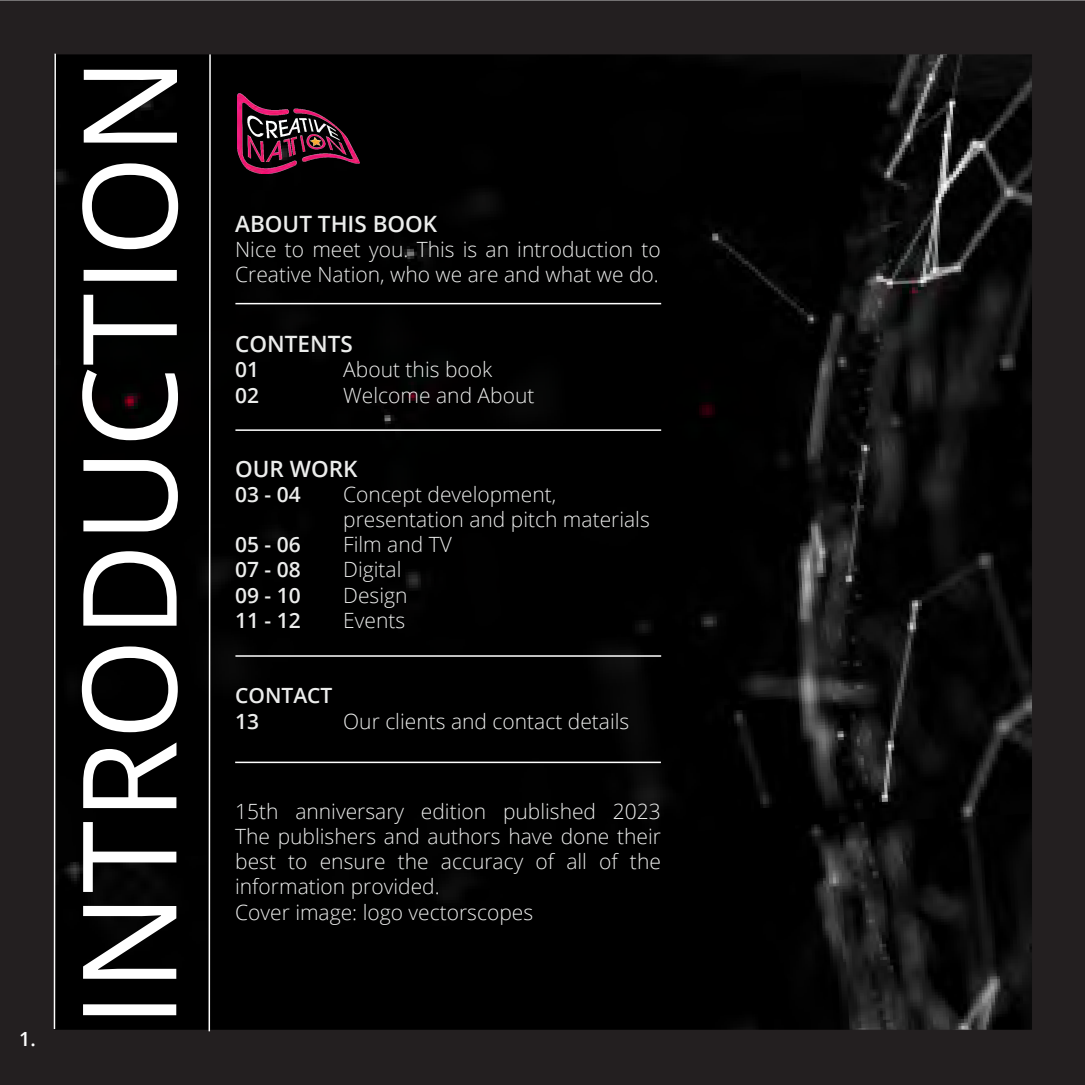
<style>
.page{position:relative;width:1085px;height:1085px;background:#fff}
.page>*{position:absolute;margin:0;border:0;box-sizing:border-box;transform-origin:0 0}
.t1{font:130.5px "Open Sans";color:#fff}
.t2{font:600 22.5px "Open Sans";color:#ecedec}
.t3{font:300 21px/25.2px "Open Sans";color:#ecedec}
.t4{font:600 21px "Open Sans";color:#ecedec}
.t5{font:600 19.5px "Open Sans";color:#fff}
</style>
<div class="page">
<div style="left:0;top:0;width:1084px;height:1084px;background:#231f20"></div>
<img style="left:57px;top:54px;width:974px;height:975px">
<svg style="left:208px;top:53px;width:3px;height:979px"></svg>
<hr style="left:235px;top:429px;width:426px;height:2px;background:#fff">
<hr style="left:235px;top:303px;width:426px;height:1px;background:#fff">
<hr style="left:235px;top:761px;width:425px;height:2px;background:#fff">
<svg style="left:53px;top:52px;width:4px;height:978px;background:#656565"></svg>
<img style="left:237px;top:93px;width:123px;height:81px">
<hr style="left:235px;top:655px;width:426px;height:1px;background:#fff">
<p class="t5" style="left:19px;top:1025px;width:18px">1.</p>
<h1 class="t1" style="left:40px;top:1027px;width:972px;rotate:-90deg">INTRODUCTION</h1>
<p class="t2" style="left:235px;top:208px;width:204px">ABOUT THIS BOOK</p>
<p class="t3" style="left:235px;top:236px;width:427px">Nice to meet you. This is an introduction to<br>Creative Nation, who we are and what we do.</p>
<p class="t2" style="left:235px;top:328px;width:119px">CONTENTS</p>
<p class="t4" style="left:235px;top:355px;width:25px">01</p>
<p class="t3" style="left:343px;top:356px;width:150px">About this book</p>
<p class="t4" style="left:235px;top:380px;width:25px">02</p>
<p class="t3" style="left:343px;top:382px;width:193px">Welcome and About</p>
<p class="t2" style="left:235px;top:453px;width:124px">OUR WORK</p>
<p class="t4" style="left:235px;top:479px;width:67px">03 - 04</p>
<p class="t3" style="left:343px;top:481px;width:214px">Concept development,</p>
<p class="t3" style="left:343px;top:506px;width:308px">presentation and pitch materials</p>
<p class="t4" style="left:235px;top:530px;width:67px">05 - 06</p>
<p class="t3" style="left:343px;top:531px;width:110px">Film and TV</p>
<p class="t4" style="left:235px;top:555px;width:67px">07 - 08</p>
<p class="t3" style="left:343px;top:556px;width:60px">Digital</p>
<p class="t4" style="left:235px;top:580px;width:67px">09 - 10</p>
<p class="t3" style="left:343px;top:581px;width:66px">Design</p>
<p class="t4" style="left:235px;top:605px;width:67px">11 - 12</p>
<p class="t3" style="left:343px;top:607px;width:63px">Events</p>
<p class="t4" style="left:235px;top:681px;width:99px">CONTACT</p>
<p class="t4" style="left:235px;top:706px;width:25px">13</p>
<p class="t3" style="left:343px;top:707px;width:287px">Our clients and contact details</p>
<p class="t3" style="left:235px;top:797px;width:427px">15th anniversary edition published 2023</p>
<p class="t3" style="left:235px;top:823px;width:427px">The publishers and authors have done their best to ensure the accuracy of all of the</p>
<p class="t3" style="left:235px;top:873px;width:206px">information provided.</p>
<p class="t3" style="left:235px;top:898px;width:299px">Cover image: logo vectorscopes</p>
</div>
